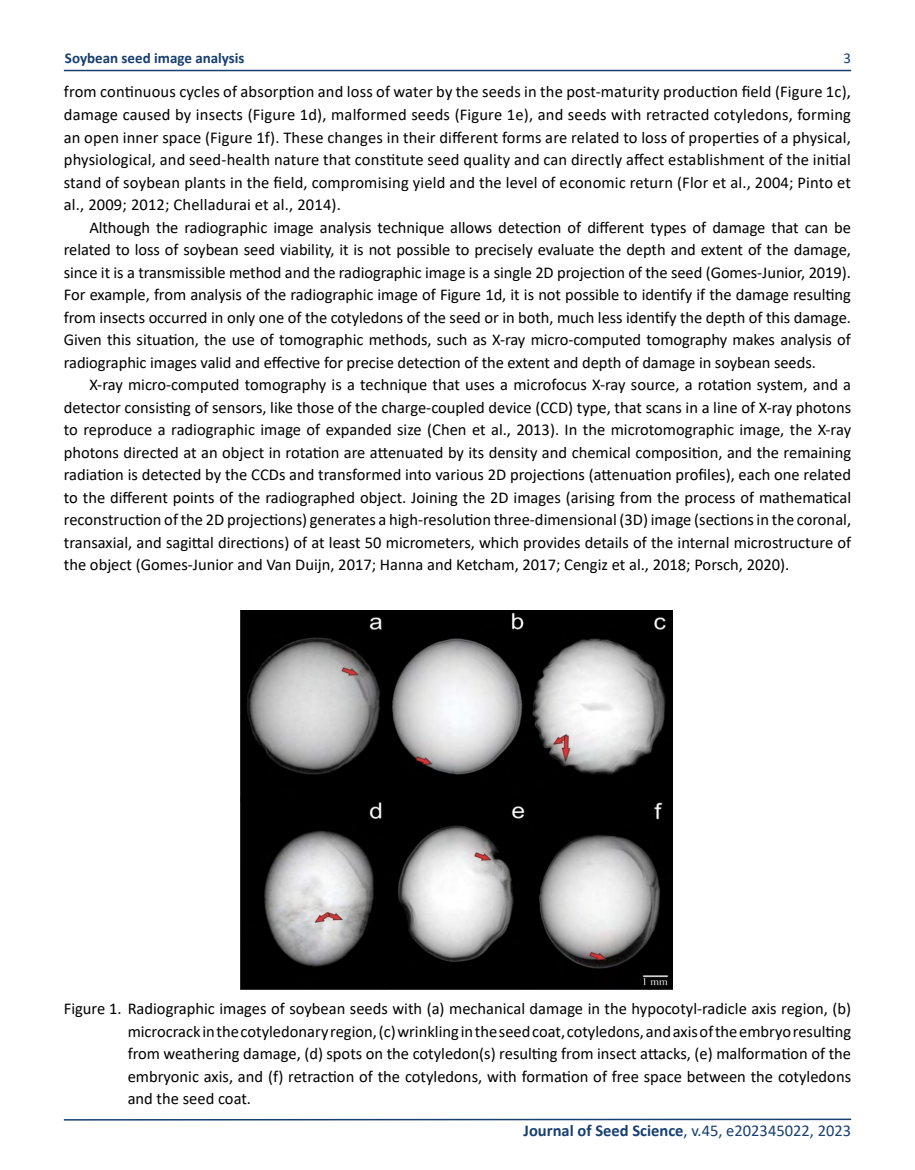
<style>
.page{position:relative;width:915px;height:1170px;background:#fff}
.page>*{position:absolute;margin:0;border:0;box-sizing:border-box;transform-origin:0 0}
.t1{font:16.5px/22.5px "Calibri";color:#000;text-align:justify}
.t2{font:16.5px "Calibri";color:#173f70}
.t3{font:700 15px "Calibri";color:#173f70}
.t4{font:15px "Calibri";color:#173f70}
.s1{font-weight:700}
</style>
<div class="page">
<svg style="left:63px;top:1118px;width:789px;height:3px;background:#8a9eb7"></svg>
<hr style="left:64px;top:70px;width:786px;height:1px;background:#173f70">
<img style="left:240px;top:610px;width:432px;height:379px">
<p class="t3" style="left:65px;top:48px;width:181px">Soybean seed image analysis</p>
<p class="t4" style="left:843px;top:47px;width:9px">3</p>
<p class="t1" style="left:64px;top:80px;width:788px">from continuous cycles of absorption and loss of water by the seeds in the post-maturity production field (Figure 1c), damage caused by insects (Figure 1d), malformed seeds (Figure 1e), and seeds with retracted cotyledons, forming an open inner space (Figure 1f). These changes in their different forms are related to loss of properties of a physical, physiological, and seed-health nature that constitute seed quality and can directly affect establishment of the initial stand of soybean plants in the field, compromising yield and the level of economic return (Flor et al., 2004; Pinto et al., 2009; 2012; Chelladurai et al., 2014).</p>
<p class="t1" style="left:64px;top:215px;width:788px;text-indent:26px">Although the radiographic image analysis technique allows detection of different types of damage that can be related to loss of soybean seed viability, it is not possible to precisely evaluate the depth and extent of the damage, since it is a transmissible method and the radiographic image is a single 2D projection of the seed (Gomes-Junior, 2019).<br>For example, from analysis of the radiographic image of Figure 1d, it is not possible to identify if the damage resulting from insects occurred in only one of the cotyledons of the seed or in both, much less identify the depth of this damage.<br>Given this situation, the use of tomographic methods, such as X-ray micro-computed tomography makes analysis of radiographic images valid and effective for precise detection of the extent and depth of damage in soybean seeds.</p>
<p class="t1" style="left:64px;top:373px;width:788px;text-indent:26px">X-ray micro-computed tomography is a technique that uses a microfocus X-ray source, a rotation system, and a detector consisting of sensors, like those of the charge-coupled device (CCD) type, that scans in a line of X-ray photons to reproduce a radiographic image of expanded size (Chen et al., 2013). In the microtomographic image, the X-ray photons directed at an object in rotation are attenuated by its density and chemical composition, and the remaining radiation is detected by the CCDs and transformed into various 2D projections (attenuation profiles), each one related to the different points of the radiographed object. Joining the 2D images (arising from the process of mathematical reconstruction of the 2D projections) generates a high-resolution three-dimensional (3D) image (sections in the coronal, transaxial, and sagittal directions) of at least 50 micrometers, which provides details of the internal microstructure of the object (Gomes-Junior and Van Duijn, 2017; Hanna and Ketcham, 2017; Cengiz et al., 2018; Porsch, 2020).</p>
<p class="t1" style="left:128px;top:997px;width:724px;text-indent:-64px">Figure 1. Radiographic images of soybean seeds with (a) mechanical damage in the hypocotyl-radicle axis region, (b) microcrack in the cotyledonary region, (c) wrinkling in the seed coat, cotyledons, and axis of the embryo resulting from weathering damage, (d) spots on the cotyledon(s) resulting from insect attacks, (e) malformation of the embryonic axis, and (f) retraction of the cotyledons, with formation of free space between the cotyledons and the seed coat.</p>
<p class="t2" style="left:523px;top:1118px;width:329px"><span class="s1">Journal of Seed Science</span>, v.45, e202345022, 2023</p>
</div>
